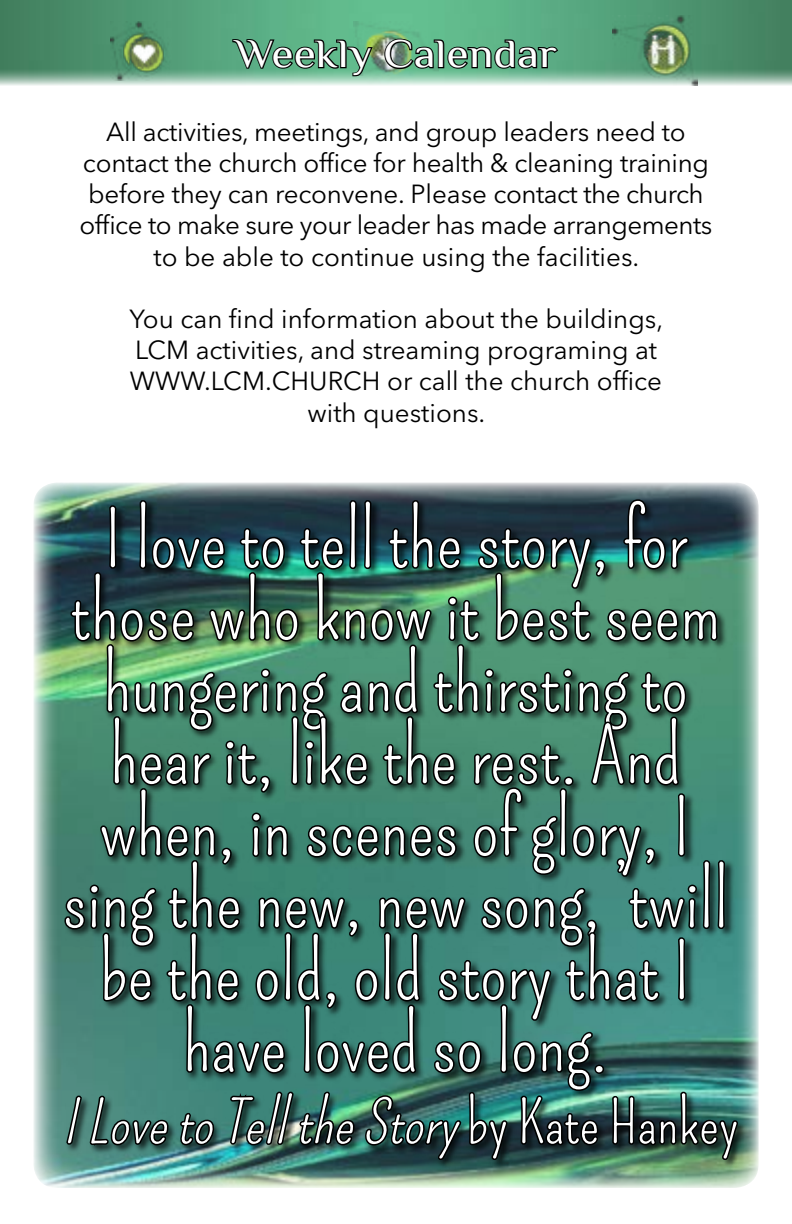
<style>
.page{position:relative;width:792px;height:1224px;background:#fff}
.page>*{position:absolute;margin:0;border:0;box-sizing:border-box;transform-origin:0 0}
.t1{font:76px/72px "Pompiere";color:#fff;text-align:center}
.t2{font:italic 58px "Pompiere";color:#fff}
.t3{font:40px "Philosopher";color:#fff;scale:1.14 1}
.t4{font:26px/31.2px "Avenir Next LT Pro";letter-spacing:-.01em;color:#000}
.s1{font-style:normal}
</style>
<div class="page">
<img style="left:0;top:0;width:792px;height:85px">
<img style="left:353px;top:22px;width:86px;height:53px">
<img style="left:110px;top:22px;width:65px;height:59px">
<img style="left:613px;top:16px;width:85px;height:69px">
<svg style="left:231px;top:38px;width:143px;height:39px;background:#467f60"></svg>
<svg style="left:383px;top:37px;width:177px;height:34px;background:#44775c"></svg>
<img style="left:33px;top:482px;width:726px;height:706px">
<img style="left:64px;top:482px;width:675px;height:706px">
<h3 class="t3" style="left:235px;top:33px;width:284px">Weekly Calendar</h3>
<p class="t4" style="left:80px;top:116px;width:634px;text-align:center">All activities, meetings, and group leaders need to contact the church office for health &amp; cleaning training before they can reconvene. Please contact the church office to make sure your leader has made arrangements to be able to continue using the facilities.</p>
<p class="t4" style="left:130px;top:303px;width:535px">You can find information about the buildings,<br>LCM activities, and streaming programing at www</p>
<p class="t4" style="left:307px;top:366px;width:356px;text-indent:80px">or call the church office with questions.</p>
<p class="t4" style="left:204px;top:366px;width:25px">.lcm</p>
<p class="t4" style="left:265px;top:366px;width:26px">.church</p>
<h1 class="t1" style="left:62px;top:506px;width:668px">I love to tell the story, for those who know it best seem hungering and thirsting to hear it, like the rest. And when, in scenes of glory, I sing the new, new song, ’twill be the old, old story that I have loved so long.</h1>
<h2 class="t2" style="left:62px;top:1089px;width:677px">ILovetoTelltheStory<span class="s1">b y K a t e H a n k e y</span></h2>
</div>
